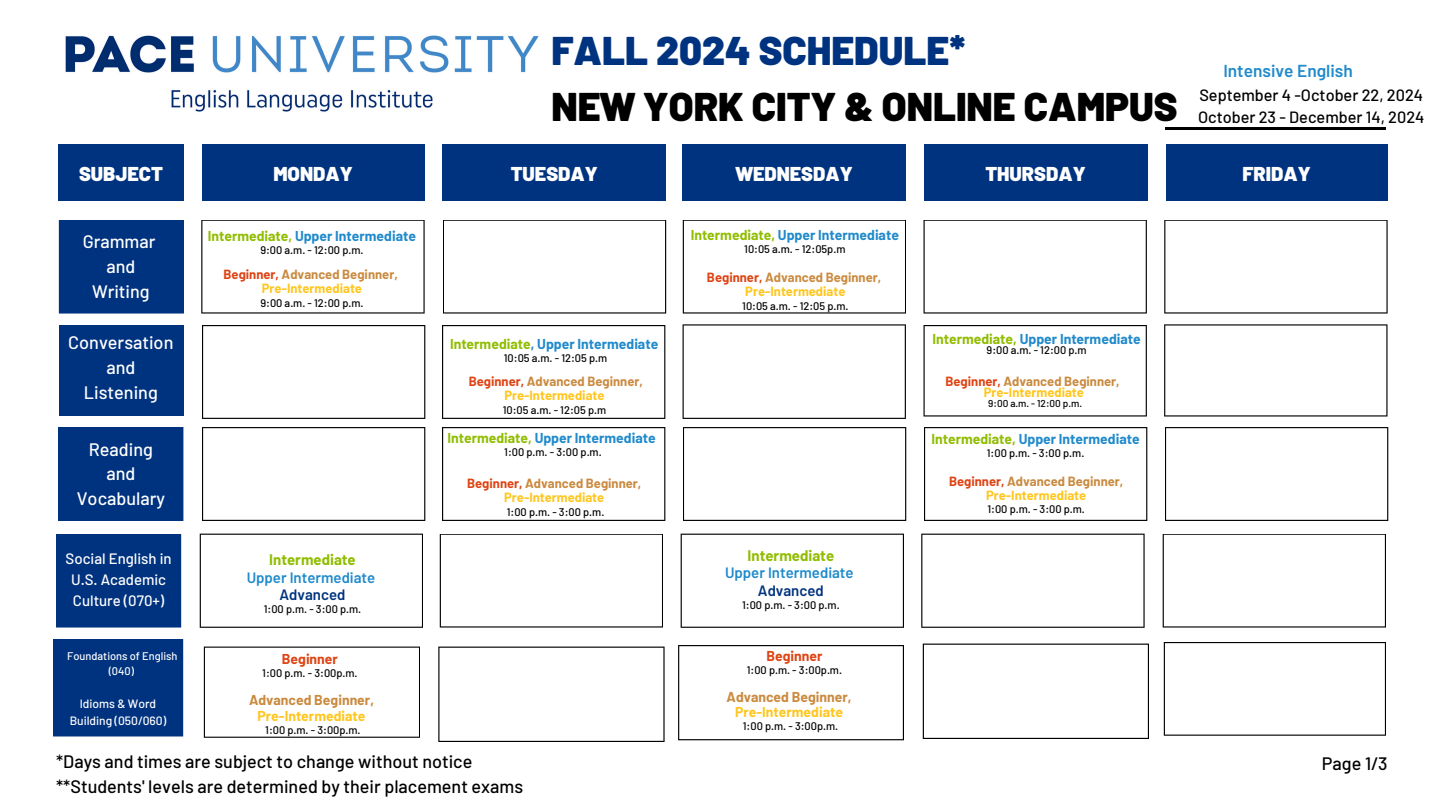
<style>
.page{position:relative;width:1440px;height:810px;background:#fff}
.page>*{position:absolute;margin:0;border:0;box-sizing:border-box;transform-origin:0 0}
.t1{font:900 40px/55.5px "Barlow";color:#000}
.t2{font:900 20px "Barlow";color:#fff}
.t3{font:500 18.1px/24.8px "Barlow";color:#fff;text-align:center}
.t4{font:500 18px/24.8px "Barlow";color:#000}
.t5{font:500 18px/24.8px "Barlow";color:#fff;text-align:center}
.t6{font:600 17.3px "Barlow";color:#208acb}
.t7{font:500 16.3px/22.5px "Barlow";color:#000}
.t8{font:600 15px/17.2px "Barlow";color:#208acb;text-align:center}
.t9{font:500 15px/21px "Barlow";color:#fff;text-align:center}
.t10{font:700 14px "Barlow";color:#208acb}
.t11{font:700 14px/15.8px "Barlow";color:#ca8a3f;text-align:center}
.t12{font:700 14px "Barlow";color:#de4414}
.t13{font:700 13px/14.2px "Barlow";color:#ca8a3f;text-align:center}
.t14{font:500 12.1px/16.5px "Barlow";color:#fff;text-align:center}
.t15{font:500 11px "Barlow";color:#000}
.t16{font:500 11px/15px "Barlow";color:#fff;text-align:center}
.t17{font:500 10px "Barlow";color:#000}
.s1{color:#00337f}
.s2{color:#90bd00}
.s3{color:#de4414}
.s4{color:#ffc61e}
.s5{font-weight:700;color:#90bd00}
</style>
<div class="page">
<div style="left:59px;top:220px;width:125px;height:94px;background:#00337f"></div>
<div style="left:72px;top:233px;width:99px;height:68px;background:#00337f"></div>
<svg style="left:201px;top:220px;width:224px;height:94px"></svg>
<div style="left:214px;top:233px;width:198px;height:68px;background:#fff"></div>
<svg style="left:443px;top:220px;width:223px;height:94px"></svg>
<div style="left:456px;top:233px;width:197px;height:68px;background:#fff"></div>
<svg style="left:683px;top:220px;width:223px;height:94px"></svg>
<div style="left:696px;top:233px;width:197px;height:68px;background:#fff"></div>
<svg style="left:924px;top:220px;width:223px;height:94px"></svg>
<div style="left:936px;top:233px;width:198px;height:68px;background:#fff"></div>
<svg style="left:1164px;top:220px;width:224px;height:94px"></svg>
<div style="left:1177px;top:233px;width:198px;height:68px;background:#fff"></div>
<div style="left:202px;top:144px;width:222px;height:57px;background:#00337f"></div>
<div style="left:443px;top:144px;width:223px;height:57px;background:#00337f"></div>
<div style="left:683px;top:144px;width:223px;height:57px;background:#00337f"></div>
<div style="left:924px;top:144px;width:223px;height:57px;background:#00337f"></div>
<div style="left:1166px;top:144px;width:222px;height:57px;background:#00337f"></div>
<hr style="left:1166px;top:127px;width:220px;height:2px;background:#000">
<div style="left:58px;top:144px;width:125px;height:57px;background:#00337f"></div>
<svg style="left:202px;top:325px;width:223px;height:94px"></svg>
<div style="left:215px;top:338px;width:197px;height:68px;background:#fff"></div>
<svg style="left:683px;top:324px;width:223px;height:95px"></svg>
<div style="left:695px;top:337px;width:198px;height:69px;background:#fff"></div>
<svg style="left:924px;top:325px;width:223px;height:92px"></svg>
<div style="left:936px;top:338px;width:198px;height:66px;background:#fff"></div>
<svg style="left:1164px;top:324px;width:223px;height:93px"></svg>
<div style="left:1177px;top:337px;width:198px;height:67px;background:#fff"></div>
<svg style="left:202px;top:427px;width:223px;height:94px"></svg>
<div style="left:215px;top:440px;width:197px;height:68px;background:#fff"></div>
<svg style="left:442px;top:427px;width:223px;height:94px"></svg>
<div style="left:455px;top:440px;width:198px;height:68px;background:#fff"></div>
<svg style="left:683px;top:427px;width:223px;height:94px"></svg>
<div style="left:696px;top:440px;width:197px;height:68px;background:#fff"></div>
<svg style="left:924px;top:427px;width:223px;height:94px"></svg>
<div style="left:937px;top:440px;width:197px;height:68px;background:#fff"></div>
<svg style="left:1165px;top:427px;width:223px;height:94px"></svg>
<div style="left:1178px;top:440px;width:197px;height:68px;background:#fff"></div>
<div style="left:59px;top:325px;width:125px;height:91px;background:#00337f"></div>
<div style="left:72px;top:338px;width:99px;height:65px;background:#00337f"></div>
<img style="left:65px;top:35px;width:474px;height:77px">
<div style="left:58px;top:427px;width:125px;height:94px;background:#00337f"></div>
<div style="left:71px;top:440px;width:100px;height:68px;background:#00337f"></div>
<svg style="left:442px;top:325px;width:223px;height:94px"></svg>
<div style="left:455px;top:338px;width:198px;height:68px;background:#fff"></div>
<svg style="left:200px;top:534px;width:223px;height:94px"></svg>
<div style="left:212px;top:547px;width:198px;height:68px;background:#fff"></div>
<svg style="left:440px;top:534px;width:223px;height:94px"></svg>
<div style="left:453px;top:547px;width:197px;height:68px;background:#fff"></div>
<svg style="left:681px;top:534px;width:223px;height:94px"></svg>
<div style="left:693px;top:547px;width:198px;height:68px;background:#fff"></div>
<svg style="left:921px;top:534px;width:224px;height:94px"></svg>
<div style="left:934px;top:547px;width:198px;height:68px;background:#fff"></div>
<svg style="left:1163px;top:534px;width:223px;height:94px"></svg>
<div style="left:1175px;top:547px;width:198px;height:68px;background:#fff"></div>
<div style="left:56px;top:534px;width:125px;height:94px;background:#00337f"></div>
<div style="left:69px;top:547px;width:99px;height:68px;background:#00337f"></div>
<div style="left:53px;top:639px;width:130px;height:98px;background:#00337f"></div>
<div style="left:66px;top:652px;width:104px;height:71px;background:#00337f"></div>
<svg style="left:204px;top:647px;width:216px;height:91px"></svg>
<div style="left:216px;top:659px;width:192px;height:66px;background:#fff"></div>
<svg style="left:438px;top:647px;width:227px;height:95px"></svg>
<div style="left:451px;top:660px;width:201px;height:69px;background:#fff"></div>
<svg style="left:678px;top:645px;width:226px;height:95px"></svg>
<div style="left:691px;top:658px;width:200px;height:69px;background:#fff"></div>
<svg style="left:923px;top:644px;width:226px;height:95px"></svg>
<div style="left:936px;top:657px;width:200px;height:69px;background:#fff"></div>
<svg style="left:1164px;top:642px;width:222px;height:94px"></svg>
<div style="left:1177px;top:655px;width:196px;height:68px;background:#fff"></div>
<h2 class="t1" style="left:551px;top:22px;width:628px"><span class="s1">FALL 2024 SCHEDULE*<br></span>NEW YORK CITY &amp; ONLINE CAMPUS</h2>
<h5 class="t6" style="left:1223px;top:60px;width:131px">Intensive English</h5>
<h2 class="t7" style="left:1198px;top:83px;width:228px">September 4 -October 22, 2024<br>October 23 - December 14, 2024</h2>
<h2 class="t2" style="left:79px;top:161px;width:85px">SUBJECT</h2>
<p class="t2" style="left:273px;top:161px;width:81px">MONDAY</p>
<h1 class="t2" style="left:511px;top:161px;width:89px">TUESDAY</h1>
<h4 class="t2" style="left:736px;top:161px;width:119px">WEDNESDAY</h4>
<h4 class="t2" style="left:985px;top:161px;width:102px">THURSDAY</h4>
<h2 class="t2" style="left:1242px;top:161px;width:70px">FRIDAY</h2>
<h2 class="t5" style="left:83px;top:229px;width:74px">Grammar and<br>Writing</h2>
<h4 class="t3" style="left:68px;top:330px;width:107px">Conversation and<br>Listening</h4>
<h5 class="t10" style="left:208px;top:227px;width:210px"><span class="s2">Intermediate,</span> Upper Intermediate</h5>
<h6 class="t15" style="left:260px;top:243px;width:105px">9:00 a.m. - 12:00 p.m.</h6>
<h5 class="t13" style="left:224px;top:267px;width:176px"><span class="s3">Beginner,</span> Advanced Beginner,<br><span class="s4">Pre-Intermediate</span></h5>
<h5 class="t15" style="left:260px;top:296px;width:105px">9:00 a.m. - 12:00 p.m.</h5>
<h6 class="t10" style="left:450px;top:335px;width:210px"><span class="s2">Intermediate</span>, Upper Intermediate</h6>
<h6 class="t15" style="left:504px;top:351px;width:105px">10:05 a.m. - 12:05 p.m</h6>
<h6 class="t13" style="left:469px;top:374px;width:176px"><span class="s3">Beginner,</span> Advanced Beginner,<br><span class="s4">Pre-Intermediate</span></h6>
<h6 class="t15" style="left:503px;top:403px;width:105px">10:05 a.m. - 12:05 p.m</h6>
<h3 class="t10" style="left:691px;top:226px;width:210px"><span class="s2">Intermediate,</span> Upper Intermediate</h3>
<h3 class="t15" style="left:744px;top:242px;width:103px">10:05 a.m. - 12:05p.m</h3>
<h5 class="t13" style="left:707px;top:270px;width:176px"><span class="s3">Beginner,</span> Advanced Beginner,<br><span class="s4">Pre-Intermediate</span></h5>
<h5 class="t15" style="left:742px;top:299px;width:108px">10:05 a.m. - 12:05 p.m.</h5>
<h3 class="t10" style="left:932px;top:330px;width:210px"><span class="s2">Intermediate,</span> Upper Intermediate</h3>
<h3 class="t15" style="left:987px;top:343px;width:102px">9:00 a.m. - 12:00 p.m</h3>
<h5 class="t13" style="left:945px;top:375px;width:176px;line-height:11.2px"><span class="s3">Beginner,</span> Advanced Beginner,<br><span class="s4">Pre-Intermediate</span></h5>
<h5 class="t17" style="left:988px;top:397px;width:95px">9:00 a.m. - 12:00 p.m.</h5>
<p class="t3" style="left:77px;top:436px;width:90px">Reading and<br>Vocabulary</p>
<h5 class="t10" style="left:447px;top:429px;width:210px"><span class="s2">Intermediate,</span> Upper Intermediate</h5>
<h5 class="t15" style="left:504px;top:445px;width:99px">1:00 p.m. - 3:00 p.m.</h5>
<h5 class="t13" style="left:467px;top:476px;width:176px"><span class="s3">Beginner,</span> Advanced Beginner,<br><span class="s4">Pre-Intermediate</span></h5>
<h5 class="t15" style="left:507px;top:505px;width:99px">1:00 p.m. - 3:00 p.m.</h5>
<h6 class="t10" style="left:931px;top:430px;width:210px"><span class="s2">Intermediate,</span> Upper Intermediate</h6>
<h6 class="t15" style="left:987px;top:446px;width:99px">1:00 p.m. - 3:00 p.m.</h6>
<p class="t13" style="left:949px;top:473px;width:176px"><span class="s3">Beginner,</span> Advanced Beginner,<br><span class="s4">Pre-Intermediate</span></p>
<p class="t15" style="left:987px;top:502px;width:99px">1:00 p.m. - 3:00 p.m.</p>
<h6 class="t9" style="left:66px;top:547px;width:108px">Social English in<br>U.S. Academic<br>Culture (070+)</h6>
<h6 class="t8" style="left:247px;top:551px;width:130px"><span class="s5">Intermediate<br></span>Upper Intermediate<br><span class="s1">Advanced</span></h6>
<h6 class="t15" style="left:264px;top:602px;width:99px">1:00 p.m. - 3:00 p.m.</h6>
<h6 class="t8" style="left:725px;top:546px;width:130px"><span class="s5">Intermediate<br></span>Upper Intermediate<br><span class="s1">Advanced</span></h6>
<h6 class="t15" style="left:742px;top:598px;width:99px">1:00 p.m. - 3:00 p.m.</h6>
<p class="t16" style="left:67px;top:648px;width:112px">Foundations of English (040)</p>
<p class="t12" style="left:282px;top:650px;width:58px">Beginner</p>
<h4 class="t15" style="left:262px;top:666px;width:97px">1:00 p.m. - 3:00p.m.</h4>
<h4 class="t12" style="left:766px;top:647px;width:58px">Beginner</h4>
<p class="t15" style="left:747px;top:663px;width:97px">1:00 p.m. - 3:00p.m.</p>
<p class="t14" style="left:70px;top:695px;width:98px">Idioms &amp; Word<br>Building (050/060)</p>
<p class="t11" style="left:249px;top:692px;width:127px">Advanced Beginner,<br><span class="s4">Pre-Intermediate</span></p>
<p class="t15" style="left:265px;top:723px;width:97px">1:00 p.m. - 3:00p.m.</p>
<h5 class="t11" style="left:727px;top:688px;width:127px">Advanced Beginner,<br><span class="s4">Pre-Intermediate</span></h5>
<h5 class="t15" style="left:743px;top:719px;width:97px">1:00 p.m. - 3:00p.m.</h5>
<p class="t4" style="left:56px;top:748px;width:469px">*Days and times are subject to change without notice **Students' levels are determined by their placement exams</p>
<h5 class="t4" style="left:1322px;top:751px;width:67px">Page 1/3</h5>
</div>
